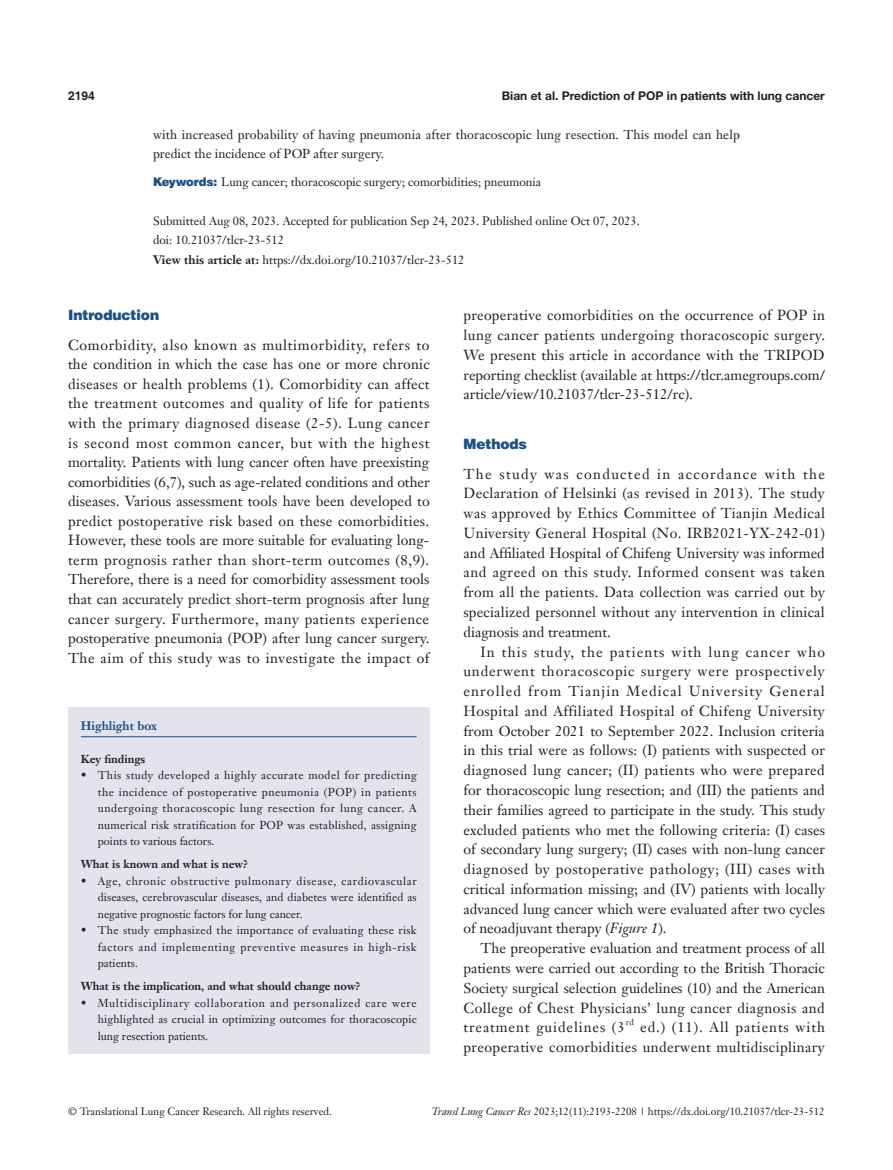
<style>
.page{position:relative;width:893px;height:1170px;background:#fff}
.page>*{position:absolute;margin:0;border:0;box-sizing:border-box;transform-origin:0 0}
.t1{font:14.25px/19.8px "Janson Text LT";letter-spacing:.03em;color:#231f20;text-align:justify}
.t2{font:900 14.25px "Helvetica";color:#1c5085}
.t3{font:12.75px/19.5px "Janson Text LT";letter-spacing:.01em;color:#231f20}
.t4{font:12px/19.5px "Janson Text LT";color:#231f20}
.t5{font:700 12px "Helvetica Neue LT Pro";color:#231f20}
.t6{font:700 12px "Janson Text LT";color:#1c5085}
.t7{font:700 12px "Helvetica";color:#231f20}
.t8{font:11.25px/16.5px "Janson Text LT";letter-spacing:.005em;color:#231f20;text-align:justify}
.t9{font:700 11.25px "Janson Text LT";color:#231f20}
.t10{font:10.5px "Janson Text LT";color:#231f20}
.t11{font:8.25px "Janson Text LT";color:#231f20}
.s1{font-family:"Helvetica AME";color:#1c5085}
.s2{font-weight:700}
.s3{font-style:italic}
</style>
<div class="page">
<div style="left:68px;top:707px;width:361px;height:346px;background:#e2e3ec"></div>
<hr style="left:81px;top:736px;width:336px;height:1px;background:#1c5085">
<p class="t7" style="left:68px;top:88px;width:28px">2194</p>
<p class="t5" style="left:502px;top:88px;width:325px">Bian et al. Prediction of POP in patients with lung cancer</p>
<p class="t3" style="left:153px;top:124px;width:588px">with increased probability of having pneumonia after thoracoscopic lung resection. This model can help predict the incidence of POP after surgery.</p>
<p class="t4" style="left:153px;top:172px;width:390px"><span class="s1">Keywords:</span> Lung cancer; thoracoscopic surgery; comorbidities; pneumonia</p>
<p class="t4" style="left:153px;top:211px;width:488px">Submitted Aug 08, 2023. Accepted for publication Sep 24, 2023. Published online Oct 07, 2023. doi: 10.21037/tlcr-23-512<br><span class="s2">View this article at:</span> https://dx.doi.org/10.21037/tlcr-23-512</p>
<p class="t2" style="left:68px;top:306px;width:93px">Introduction</p>
<p class="t1" style="left:68px;top:335px;width:363px">Comorbidity, also known as multimorbidity, refers to the condition in which the case has one or more chronic diseases or health problems (1). Comorbidity can affect the treatment outcomes and quality of life for patients with the primary diagnosed disease (2-5). Lung cancer is second most common cancer, but with the highest mortality. Patients with lung cancer often have preexisting comorbidities (6,7), such as age-related conditions and other diseases. Various assessment tools have been developed to predict postoperative risk based on these comorbidities.<br>However, these tools are more suitable for evaluating long&shy;term prognosis rather than short-term outcomes (8,9).<br>Therefore, there is a need for comorbidity assessment tools that can accurately predict short-term prognosis after lung cancer surgery. Furthermore, many patients experience postoperative pneumonia (POP) after lung cancer surgery.<br>The aim of this study was to investigate the impact of</p>
<p class="t6" style="left:81px;top:718px;width:78px">Highlight box</p>
<p class="t9" style="left:81px;top:751px;width:66px">Key findings</p>
<p class="t8" style="left:98px;top:767px;width:321px;text-indent:-17px">• This study developed a highly accurate model for predicting the incidence of postoperative pneumonia (POP) in patients undergoing thoracoscopic lung resection for lung cancer. A numerical risk stratification for POP was established, assigning points to various factors.</p>
<p class="t9" style="left:81px;top:857px;width:169px">What is known and what is new?</p>
<p class="t8" style="left:98px;top:872px;width:321px;text-indent:-17px">• Age, chronic obstructive pulmonary disease, cardiovascular diseases, cerebrovascular diseases, and diabetes were identified as negative prognostic factors for lung cancer.</p>
<p class="t8" style="left:98px;top:921px;width:320px;text-indent:-17px">• The study emphasized the importance of evaluating these risk factors and implementing preventive measures in high-risk patients.</p>
<p class="t9" style="left:81px;top:978px;width:281px">What is the implication, and what should change now?</p>
<p class="t8" style="left:98px;top:994px;width:320px;text-indent:-17px">• Multidisciplinary collaboration and personalized care were highlighted as crucial in optimizing outcomes for thoracoscopic lung resection patients.</p>
<p class="t1" style="left:463px;top:305px;width:363px">preoperative comorbidities on the occurrence of POP in lung cancer patients undergoing thoracoscopic surgery.<br>We present this article in accordance with the TRIPOD reporting checklist (available at https://tlcr.amegroups.com/ article/view/10.21037/tlcr-23-512/rc).</p>
<p class="t2" style="left:463px;top:434px;width:65px">Methods</p>
<p class="t1" style="left:463px;top:463px;width:363px">The study was conducted in accordance with the Declaration of Helsinki (as revised in 2013). The study was approved by Ethics Committee of Tianjin Medical University General Hospital (No. IRB2021-YX-242-01) and Affiliated Hospital of Chifeng University was informed and agreed on this study. Informed consent was taken from all the patients. Data collection was carried out by specialized personnel without any intervention in clinical diagnosis and treatment.</p>
<p class="t1" style="left:463px;top:641px;width:363px;text-indent:17px">In this study, the patients with lung cancer who underwent thoracoscopic surgery were prospectively enrolled from Tianjin Medical University General Hospital and Affiliated Hospital of Chifeng University from October 2021 to September 2022. Inclusion criteria in this trial were as follows: (I) patients with suspected or diagnosed lung cancer; (II) patients who were prepared for thoracoscopic lung resection; and (III) the patients and their families agreed to participate in the study. This study excluded patients who met the following criteria: (I) cases of secondary lung surgery; (II) cases with non-lung cancer diagnosed by postoperative pathology; (III) cases with critical information missing; and (IV) patients with locally advanced lung cancer which were evaluated after two cycles of neoadjuvant therapy (<span class="s3">Figure 1</span>).</p>
<p class="t1" style="left:463px;top:938px;width:363px;text-indent:17px">The preoperative evaluation and treatment process of all patients were carried out according to the British Thoracic Society surgical selection guidelines (10) and the American College of Chest Physicians’ lung cancer diagnosis and treatment guidelines (3</p>
<p class="t11" style="left:626px;top:1017px;width:10px">rd</p>
<p class="t1" style="left:463px;top:1017px;width:363px;text-align:right">ed.) (11). All patients with<br>preoperative comorbidities underwent multidisciplinary</p>
<p class="t10" style="left:68px;top:1104px;width:265px">© Translational Lung Cancer Research. All rights reserved.</p>
<p class="t10" style="left:432px;top:1104px;width:394px"><span class="s3">Transl Lung Cancer Res</span> 2023;12(11):2193-2208 | https://dx.doi.org/10.21037/tlcr-23-512</p>
</div>
